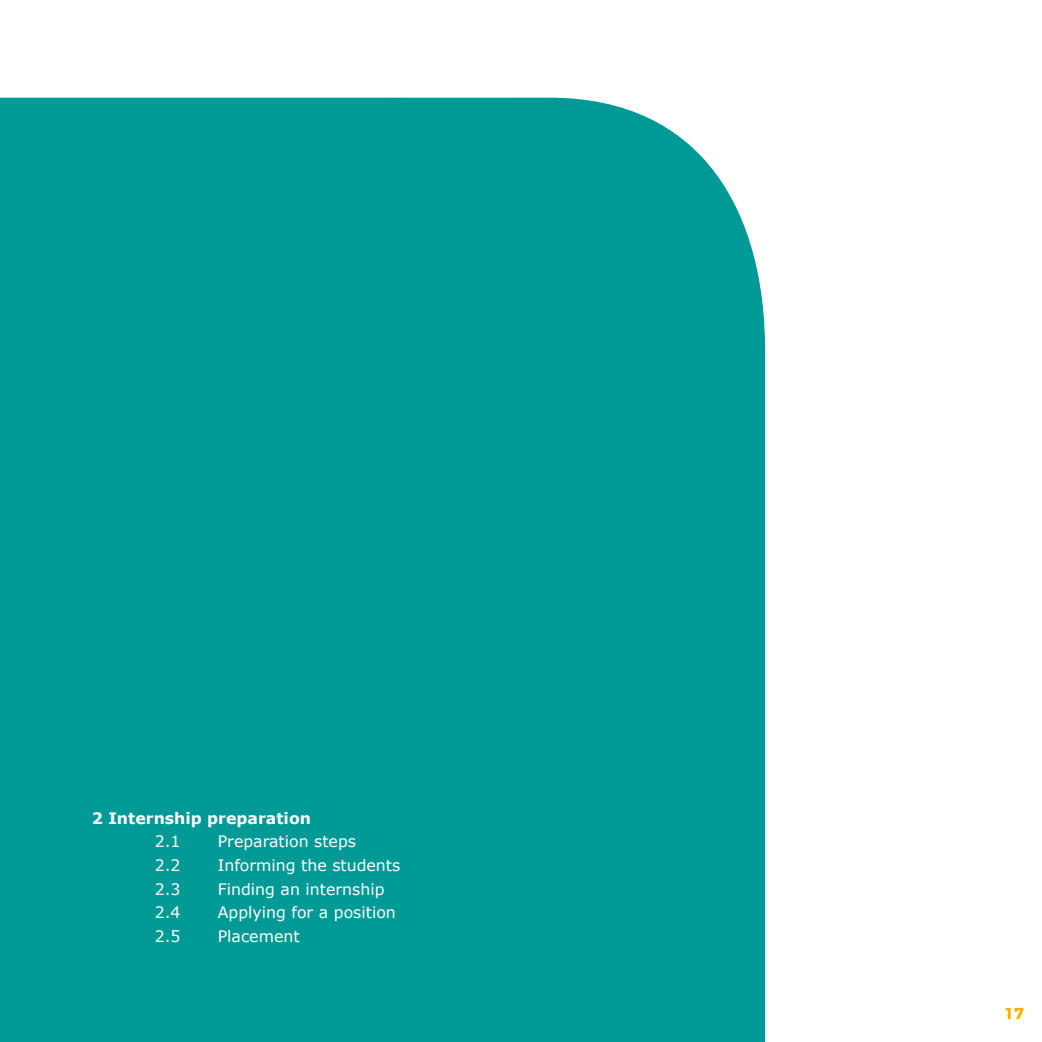
<style>
.page{position:relative;width:1042px;height:1042px;background:#fff}
.page>*{position:absolute;margin:0;border:0;box-sizing:border-box;transform-origin:0 0}
.t1{font:15.75px "Verdana";color:#fff}
.t2{font:700 15.75px "Verdana";color:#fff}
.t3{font:700 15.75px "Montserrat";color:#f9b000}
</style>
<div class="page">
<div style="left:0;top:98px;width:765px;height:944px;background:#009a96"></div>
<p class="t2" style="left:92px;top:807px;width:221px">2 Internship preparation</p>
<p class="t1" style="left:155px;top:831px;width:27px">2.1</p>
<p class="t1" style="left:218px;top:831px;width:140px">Preparation steps</p>
<p class="t1" style="left:155px;top:854px;width:27px">2.2</p>
<p class="t1" style="left:218px;top:854px;width:184px">Informing the students</p>
<p class="t1" style="left:155px;top:878px;width:27px">2.3</p>
<p class="t1" style="left:218px;top:878px;width:168px">Finding an internship</p>
<p class="t1" style="left:155px;top:902px;width:27px">2.4</p>
<p class="t1" style="left:218px;top:902px;width:180px">Applying for a position</p>
<p class="t1" style="left:155px;top:925px;width:27px">2.5</p>
<p class="t1" style="left:218px;top:925px;width:83px">Placement</p>
<p class="t3" style="left:1004px;top:1000px;width:21px">17</p>
</div>
